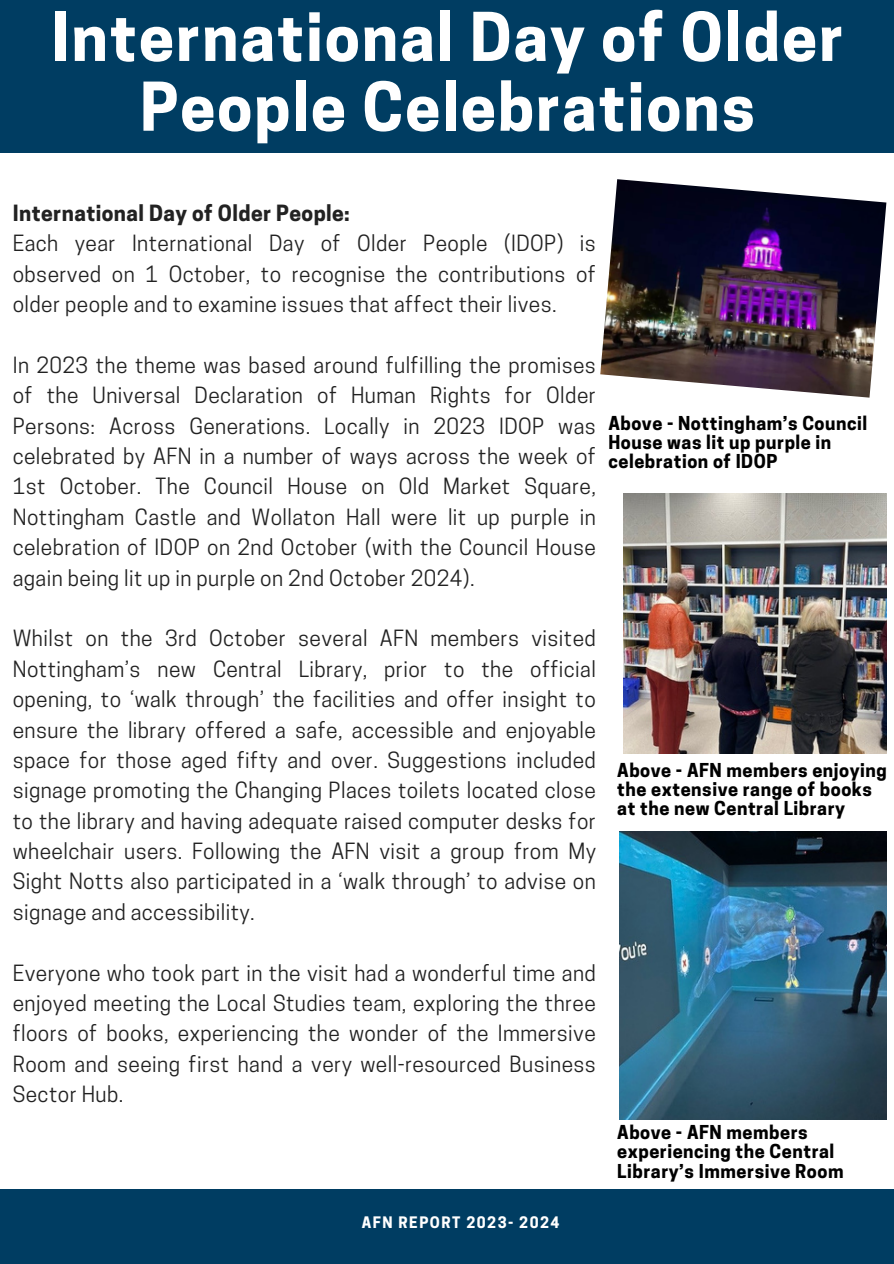
<style>
.page{position:relative;width:894px;height:1264px;background:#fff}
.page>*{position:absolute;margin:0;border:0;box-sizing:border-box;transform-origin:0 0}
.t1{font:700 63px/69.8px "Cooper Hewitt";letter-spacing:.03em;color:#fff;text-align:center}
.t2{font:21px/30.3px "Cooper Hewitt";letter-spacing:.02em;color:#222;text-align:justify}
.t3{font:700 18px/19.2px "Cooper Hewitt";letter-spacing:.03em;color:#000}
.t4{font:700 14.85px "Cooper Hewitt";letter-spacing:.1em;color:#fff}
.s1{font-weight:700}
</style>
<div class="page">
<div style="left:0;top:0;width:893px;height:153px;background:#003d62"></div>
<div style="left:0;top:1189px;width:893px;height:74px;background:#003d62"></div>
<img style="left:600px;top:179px;width:286px;height:218px">
<img style="left:623px;top:493px;width:263px;height:260px">
<img style="left:619px;top:831px;width:267px;height:288px">
<p class="t1" style="left:52px;top:10px;width:792px">International Day of Older<br>People Celebrations</p>
<h2 class="t2" style="left:13px;top:200px;width:584px;text-align:left"><span class="s1">International Day of Older People:<br></span>Each year International Day of Older People (IDOP) is observed on 1 October, to recognise the contributions of older people and to examine issues that affect their lives.</h2>
<h2 class="t2" style="left:13px;top:352px;width:584px">In 2023 the theme was based around fulfilling the promises of the Universal Declaration of Human Rights for Older Persons: Across Generations. Locally in 2023 IDOP was celebrated by AFN in a number of ways across the week of 1st October. The Council House on Old Market Square, Nottingham Castle and Wollaton Hall were lit up purple in celebration of IDOP on 2nd October (with the Council House again being lit up in purple on 2nd October 2024).</h2>
<h2 class="t2" style="left:13px;top:626px;width:584px">Whilst on the 3rd October several AFN members visited Nottingham’s new Central Library, prior to the official opening, to ‘walk through’ the facilities and offer insight to ensure the library offered a safe, accessible and enjoyable space for those aged fifty and over. Suggestions included signage promoting the Changing Places toilets located close to the library and having adequate raised computer desks for wheelchair users. Following the AFN visit a group from My Sight Notts also participated in a ‘walk through’ to advise on signage and accessibility.</h2>
<p class="t2" style="left:13px;top:960px;width:584px">Everyone who took part in the visit had a wonderful time and enjoyed meeting the Local Studies team, exploring the three floors of books, experiencing the wonder of the Immersive Room and seeing first hand a very well-resourced Business Sector Hub.</p>
<h3 class="t3" style="left:608px;top:415px;width:260px">Above - Nottingham’s Council<br>House was lit up purple in celebration of IDOP</h3>
<p class="t3" style="left:617px;top:763px;width:271px">Above - AFN members enjoying the extensive range of books at the new Central Library</p>
<h3 class="t3" style="left:617px;top:1125px;width:228px">Above - AFN members experiencing the Central<br>Library’s Immersive Room</h3>
<h3 class="t4" style="left:361px;top:1217px;width:199px">AFN REPORT 2023- 2024</h3>
</div>
